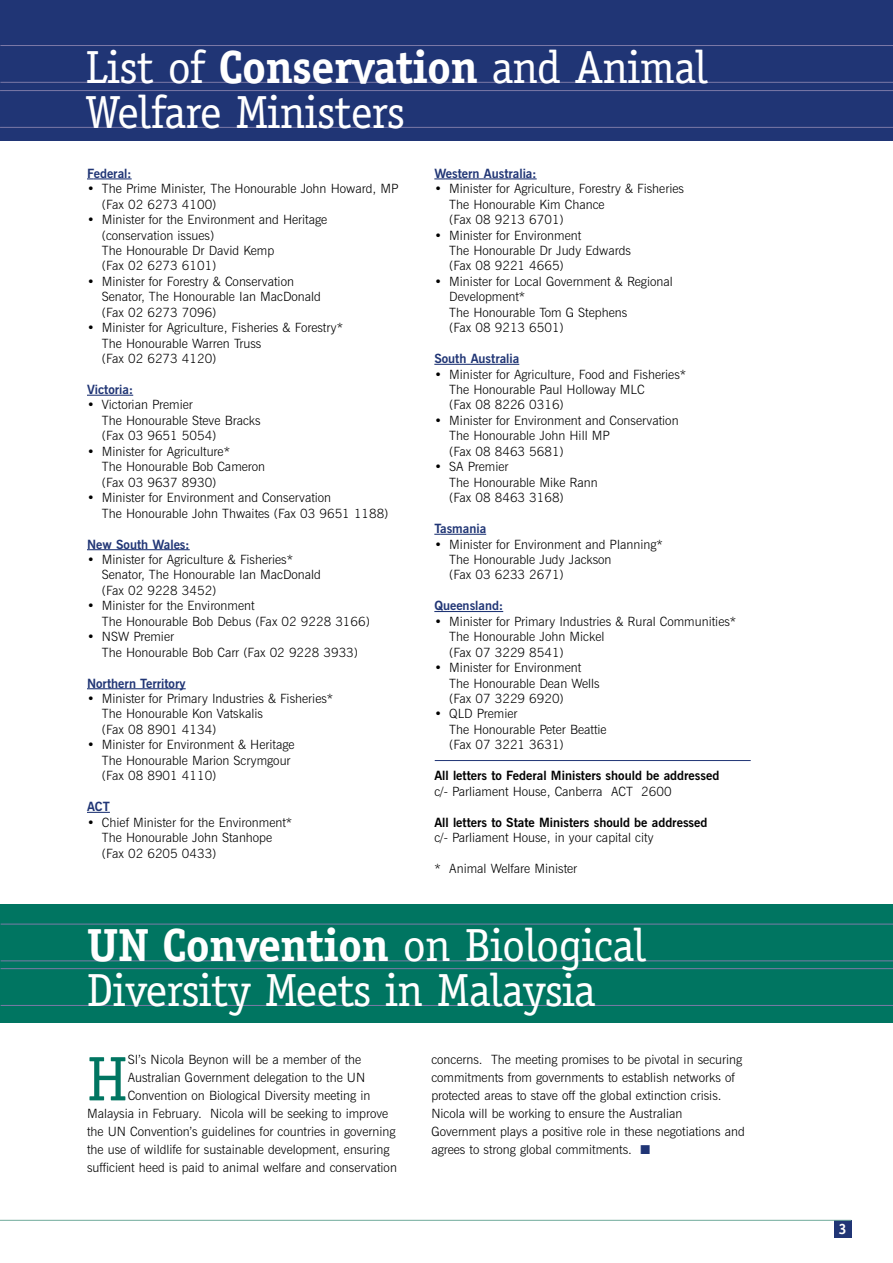
<style>
.page{position:relative;width:893px;height:1263px;background:#fff}
.page>*{position:absolute;margin:0;border:0;box-sizing:border-box;transform-origin:0 0}
.t1{font:63px "Officina Serif";color:#007561}
.t2{font:46.5px/45px "Officina Serif";letter-spacing:-.015em;color:#fff}
.t3{font:700 15px "Officina Serif";color:#fff}
.t4{font:300 12.75px/15.5px "News Gothic BT";color:#000}
.t5{font:700 12.75px "News Gothic BT";color:#203575}
.t6{font:700 12.75px "News Gothic BT";color:#000}
.s1{font-weight:700}
.s2{color:#203575}
</style>
<div class="page">
<div style="left:834px;top:1220px;width:17px;height:17px;background:#203575"></div>
<div style="left:0;top:0;width:892px;height:141px;background:#203575"></div>
<hr style="left:0;top:45px;width:892px;height:1px;background:#7c7aa7">
<hr style="left:0;top:82px;width:892px;height:1px;background:#7c7aa7">
<hr style="left:0;top:90px;width:892px;height:1px;background:#7c7aa7">
<hr style="left:0;top:127px;width:892px;height:1px;background:#7c7aa7">
<hr style="left:0;top:1220px;width:851px;height:1px;background:#6faa9b">
<hr style="left:94px;top:178px;width:38px;height:1px;background:#203575">
<hr style="left:87px;top:395px;width:46px;height:1px;background:#203575">
<hr style="left:87px;top:549px;width:77px;height:1px;background:#203575">
<svg style="left:164px;top:549px;width:26px;height:1px"></svg>
<svg style="left:87px;top:688px;width:20px;height:1px"></svg>
<hr style="left:107px;top:688px;width:39px;height:1px;background:#203575">
<hr style="left:146px;top:688px;width:34px;height:1px;background:#203575">
<svg style="left:87px;top:812px;width:23px;height:1px"></svg>
<svg style="left:434px;top:178px;width:12px;height:1px"></svg>
<hr style="left:446px;top:178px;width:90px;height:1px;background:#203575">
<hr style="left:434px;top:364px;width:85px;height:1px;background:#203575">
<hr style="left:440px;top:534px;width:46px;height:1px;background:#203575">
<hr style="left:434px;top:611px;width:69px;height:1px;background:#203575">
<hr style="left:435px;top:760px;width:315px;height:1px;background:#203575">
<div style="left:1px;top:905px;width:891px;height:118px;background:#007561"></div>
<hr style="left:1px;top:924px;width:891px;height:1px;background:#7c7aa7">
<hr style="left:1px;top:961px;width:891px;height:1px;background:#7c7aa7">
<hr style="left:1px;top:968px;width:891px;height:1px;background:#7c7aa7">
<hr style="left:1px;top:1005px;width:891px;height:1px;background:#7c7aa7">
<h2 class="t2" style="left:85px;top:48px;width:624px">List of <span class="s1">Conservation</span> and Animal<br>Welfare Ministers</h2>
<p class="t5" style="left:87px;top:169px;width:46px">Federal:</p>
<p class="t4" style="left:102px;top:182px;width:298px;text-indent:-15px">• The Prime Minister, The Honourable John Howard, MP (Fax 02 6273 4100)</p>
<p class="t4" style="left:102px;top:213px;width:227px;text-indent:-15px">• Minister for the Environment and Heritage (conservation issues)<br>The Honourable Dr David Kemp<br>(Fax 02 6273 6101)</p>
<p class="t4" style="left:102px;top:275px;width:220px;text-indent:-15px">• Minister for Forestry &amp; Conservation<br>Senator, The Honourable Ian MacDonald (Fax 02 6273 7096)</p>
<p class="t4" style="left:102px;top:321px;width:243px;text-indent:-15px">• Minister for Agriculture, Fisheries &amp; Forestry*<br>The Honourable Warren Truss<br>(Fax 02 6273 4120)</p>
<p class="t5" style="left:87px;top:385px;width:48px">Victoria:</p>
<p class="t4" style="left:102px;top:399px;width:160px;text-indent:-15px">• Victorian Premier<br>The Honourable Steve Bracks (Fax 03 9651 5054)</p>
<p class="t4" style="left:102px;top:445px;width:165px;text-indent:-15px">• Minister for Agriculture*<br>The Honourable Bob Cameron (Fax 03 9637 8930)</p>
<p class="t4" style="left:102px;top:491px;width:288px;text-indent:-15px">• Minister for Environment and Conservation<br>The Honourable John Thwaites (Fax 03 9651 1188)</p>
<p class="t5" style="left:87px;top:539px;width:104px">New South Wales:</p>
<p class="t4" style="left:102px;top:553px;width:220px;text-indent:-15px">• Minister for Agriculture &amp; Fisheries*<br>Senator, The Honourable Ian MacDonald (Fax 02 9228 3452)</p>
<p class="t4" style="left:102px;top:600px;width:269px;text-indent:-15px">• Minister for the Environment<br>The Honourable Bob Debus (Fax 02 9228 3166)</p>
<p class="t4" style="left:102px;top:630px;width:257px;text-indent:-15px">• NSW Premier<br>The Honourable Bob Carr (Fax 02 9228 3933)</p>
<p class="t5" style="left:87px;top:678px;width:100px">Northern Territory</p>
<p class="t4" style="left:102px;top:692px;width:233px;text-indent:-15px">• Minister for Primary Industries &amp; Fisheries*<br>The Honourable Kon Vatskalis<br>(Fax 08 8901 4134)</p>
<p class="t4" style="left:102px;top:739px;width:194px;text-indent:-15px">• Minister for Environment &amp; Heritage<br>The Honourable Marion Scrymgour (Fax 08 8901 4110)</p>
<p class="t5" style="left:87px;top:802px;width:24px">ACT</p>
<p class="t4" style="left:102px;top:816px;width:192px;text-indent:-15px">• Chief Minister for the Environment*<br>The Honourable John Stanhope (Fax 02 6205 0433)</p>
<p class="t5" style="left:434px;top:169px;width:104px">Western Australia:</p>
<p class="t4" style="left:449px;top:182px;width:236px;text-indent:-15px">• Minister for Agriculture, Forestry &amp; Fisheries<br>The Honourable Kim Chance<br>(Fax 08 9213 6701)</p>
<p class="t4" style="left:449px;top:229px;width:183px;text-indent:-15px">• Minister for Environment<br>The Honourable Dr Judy Edwards (Fax 08 9221 4665)</p>
<p class="t4" style="left:449px;top:275px;width:225px;text-indent:-15px">• Minister for Local Government &amp; Regional<br>Development*<br>The Honourable Tom G Stephens<br>(Fax 08 9213 6501)</p>
<p class="t5" style="left:434px;top:354px;width:86px">South Australia</p>
<p class="t4" style="left:449px;top:368px;width:238px;text-indent:-15px">• Minister for Agriculture, Food and Fisheries*<br>The Honourable Paul Holloway MLC<br>(Fax 08 8226 0316)</p>
<p class="t4" style="left:449px;top:414px;width:231px;text-indent:-15px">• Minister for Environment and Conservation<br>The Honourable John Hill MP<br>(Fax 08 8463 5681)</p>
<p class="t4" style="left:449px;top:460px;width:150px;text-indent:-15px">• SA Premier<br>The Honourable Mike Rann (Fax 08 8463 3168)</p>
<p class="t5" style="left:434px;top:524px;width:53px">Tasmania</p>
<p class="t4" style="left:449px;top:538px;width:215px;text-indent:-15px">• Minister for Environment and Planning*<br>The Honourable Judy Jackson<br>(Fax 03 6233 2671)</p>
<p class="t5" style="left:434px;top:601px;width:70px">Queensland:</p>
<p class="t4" style="left:449px;top:615px;width:288px;text-indent:-15px">• Minister for Primary Industries &amp; Rural Communities*<br>The Honourable John Mickel<br>(Fax 07 3229 8541)</p>
<p class="t4" style="left:449px;top:661px;width:152px;text-indent:-15px">• Minister for Environment<br>The Honourable Dean Wells (Fax 07 3229 6920)</p>
<p class="t4" style="left:449px;top:708px;width:159px;text-indent:-15px">• QLD Premier<br>The Honourable Peter Beattie (Fax 07 3221 3631)</p>
<p class="t6" style="left:434px;top:771px;width:286px">All letters to Federal Ministers should be addressed</p>
<p class="t4" style="left:434px;top:785px;width:239px">c/- Parliament House, Canberra ACT 2600</p>
<p class="t6" style="left:434px;top:818px;width:275px">All letters to State Ministers should be addressed</p>
<p class="t4" style="left:434px;top:831px;width:221px">c/- Parliament House, in your capital city</p>
<p class="t4" style="left:434px;top:862px;width:144px">* Animal Welfare Minister</p>
<h2 class="t2" style="left:87px;top:926px;width:561px"><span class="s1">UN Convention</span> on Biological<br>Diversity Meets in Malaysia</h2>
<h1 class="t1" style="left:87px;top:1055px;width:42px">H</h1>
<p class="t4" style="left:128px;top:1054px;width:235px">SI’s Nicola Beynon will be a member of the</p>
<p class="t4" style="left:128px;top:1072px;width:239px">Australian Government delegation to the UN</p>
<p class="t4" style="left:128px;top:1090px;width:244px">Convention on Biological Diversity meeting in</p>
<p class="t4" style="left:87px;top:1108px;width:303px">Malaysia in February. Nicola will be seeking to improve</p>
<p class="t4" style="left:87px;top:1126px;width:310px">the UN Convention’s guidelines for countries in governing</p>
<p class="t4" style="left:87px;top:1144px;width:304px">the use of wildlife for sustainable development, ensuring</p>
<p class="t4" style="left:87px;top:1162px;width:311px">sufficient heed is paid to animal welfare and conservation</p>
<p class="t4" style="left:431px;top:1052px;width:315px;line-height:18px">concerns. The meeting promises to be pivotal in securing commitments from governments to establish networks of protected areas to stave off the global extinction crisis.<br>Nicola will be working to ensure the Australian Government plays a positive role in these negotiations and agrees to strong global commitments. <span class="s2">■</span></p>
<p class="t3" style="left:838px;top:1223px;width:10px">3</p>
</div>
